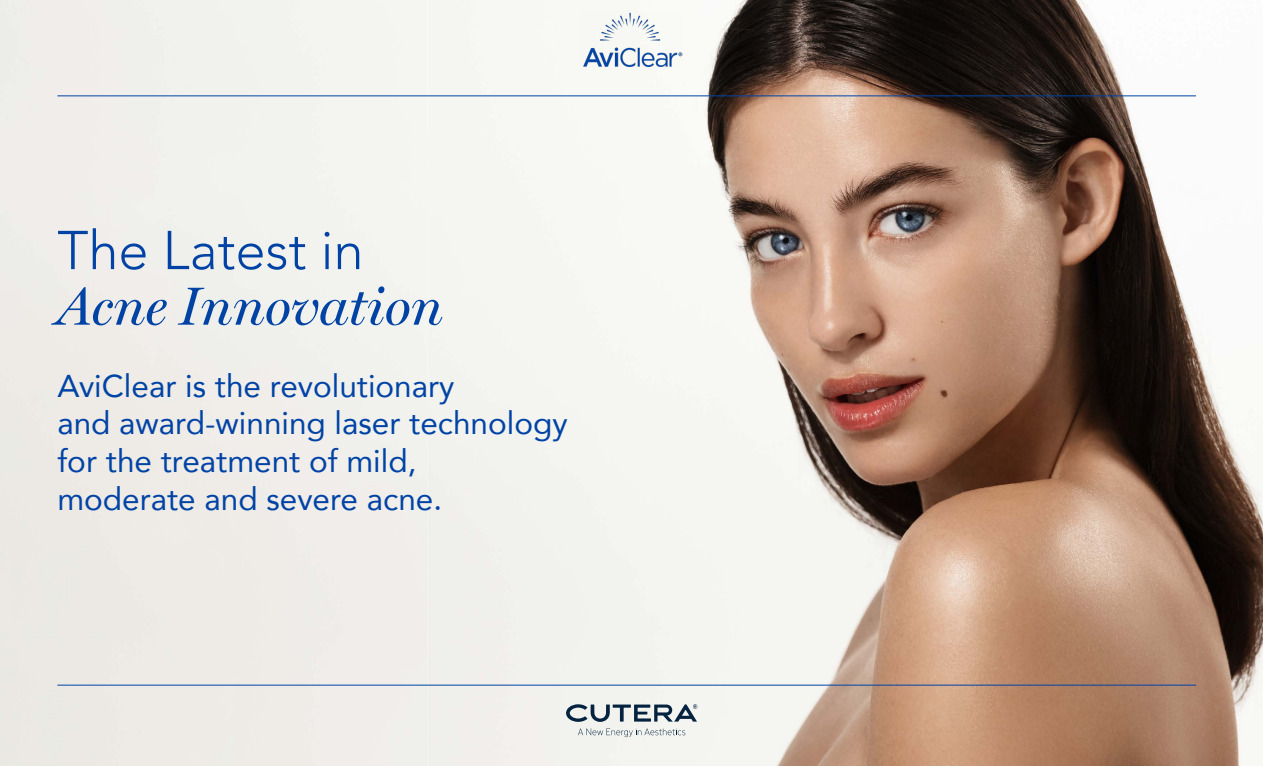
<style>
.page{position:relative;width:1263px;height:766px;background:#fff}
.page>*{position:absolute;margin:0;border:0;box-sizing:border-box;transform-origin:0 0}
.t1{font:italic 54px "Miller Display";color:#0043a5}
.t2{font:300 54px "Avenir";color:#0043a5}
.t3{font:31.5px/37.8px "Avenir";color:#0043a5}
</style>
<div class="page">
<img style="left:0;top:0;width:1263px;height:765px">
<hr style="left:57px;top:684px;width:1139px;height:1px;background:#0043a5">
<hr style="left:57px;top:95px;width:1139px;height:1px;background:#0043a5">
<img style="left:580px;top:11px;width:102px;height:58px">
<svg style="left:578px;top:728px;width:107px;height:9px"></svg>
<svg style="left:566px;top:704px;width:131px;height:17px"></svg>
<h1 class="t2" style="left:57px;top:218px;width:308px">The Latest in</h1>
<h1 class="t1" style="left:57px;top:274px;width:387px">Acne Innovation</h1>
<p class="t3" style="left:57px;top:365px;width:512px">AviClear is the revolutionary<br>and award-winning laser technology for the treatment of mild,<br>moderate and severe acne.</p>
</div>
